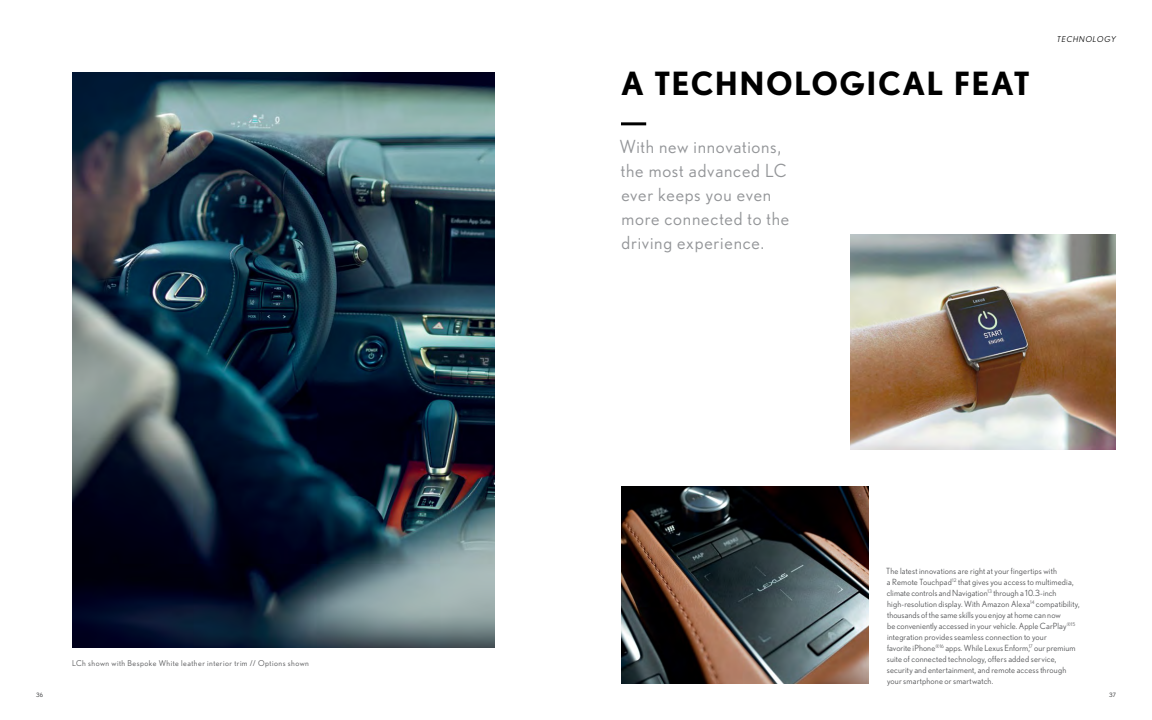
<style>
.page{position:relative;width:1152px;height:720px;background:#fff}
.page>*{position:absolute;margin:0;border:0;box-sizing:border-box;transform-origin:0 0}
._1a__Pillar_Headline{font:700 32px "Nobel";letter-spacing:.04em;color:#000}
._1a__Pillar_Subhead{font:18px/24px "Nobel";letter-spacing:.045em;color:#939598}
._1d__Body_Copy{font:8.5px/11px "Nobel";letter-spacing:.015em;color:#58595b}
._1g__Cutline{font:8px "Nobel";letter-spacing:.06em;color:#58595b}
._1e__Section_Headine{font:italic 8px "Nobel";letter-spacing:.1em;color:#000}
.t1{font:6px "Nobel";color:#58595b}
</style>
<div class="page">
<img style="left:72px;top:73px;width:423px;height:575px">
<img style="left:621px;top:486px;width:247px;height:198px">
<img style="left:850px;top:234px;width:266px;height:216px">
<hr style="left:621px;top:122px;width:25px;height:3px;background:#000">
<p class="_1g__Cutline" style="left:72px;top:658px;width:238px">LCh shown with Bespoke White leather interior trim // Options shown</p>
<p class="_1a__Pillar_Headline" style="left:621px;top:65px;width:410px">A TECHNOLOGICAL FEAT</p>
<p class="_1a__Pillar_Subhead" style="left:619px;top:134px;width:171px">With new innovations, the most advanced LC ever keeps you even more connected to the driving experience.</p>
<p class="_1e__Section_Headine" style="left:1057px;top:35px;width:60px">TECHNOLOGY</p>
<p class="_1d__Body_Copy" style="left:886px;top:565px;width:195px">The latest innovations are right at your fingertips with<br>a Remote Touchpad<sup>12</sup> that gives you access to multimedia, climate controls and Navigation<sup>13</sup> through a 10.3-inch high-resolution display. With Amazon Alexa<sup>14</sup> compatibility, thousands of the same skills you enjoy at home can now<br>be conveniently accessed in your vehicle. Apple CarPlay<sup>®15 </sup>integration provides seamless connection to your<br>favorite iPhone<sup>®16</sup> apps. While Lexus Enform,<sup>17</sup> our premium suite of connected technology, offers added service, security and entertainment, and remote access through your smartphone or smartwatch.</p>
<p class="t1" style="left:36px;top:692px;width:9px">36</p>
<p class="t1" style="left:1109px;top:692px;width:8px">37</p>
</div>
